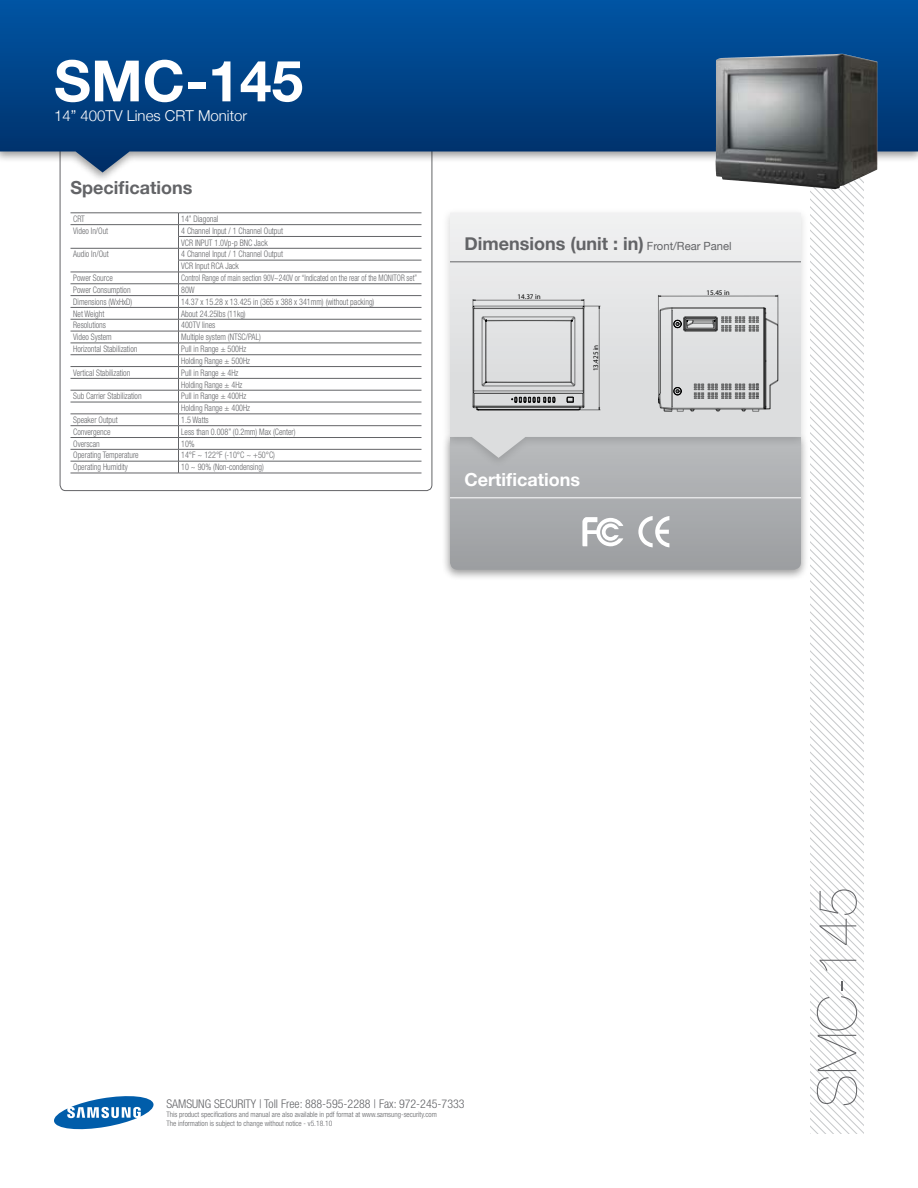
<style>
.page{position:relative;width:918px;height:1188px;background:#fff}
.page>*{position:absolute;margin:0;border:0;box-sizing:border-box;transform-origin:0 0}
.t1{font:700 57px "Helvetica Neue";color:#fff}
.t2{font:200 54px "Helvetica Neue";color:#636467}
.t3{font:700 18px "Helvetica Neue";color:#636467}
.t4{font:700 18px "Helvetica Neue";color:#fff}
.t5{font:300 15px "Helvetica Neue";color:#fff}
.t6{font:300 condensed 12px "Helvetica Neue LT Std";color:#636467}
.t7{font:300 condensed 9px/11.9px "Helvetica Neue LT Std";color:#636467;scale:.9 1}
.t8{font:300 condensed 9px "Helvetica Neue LT Std";color:#636467;scale:.84 1}
.t9{font:300 condensed 7.5px/9px "Helvetica Neue LT Std";color:#636467}
.t10{font:7.05px "Myriad Pro";color:#000}
.s1{font-weight:400;font-size:11.25px}
</style>
<div class="page">
<svg style="left:54px;top:1096px;width:100px;height:33px"></svg>
<svg style="left:59px;top:183px;width:374px;height:308px"></svg>
<svg style="left:810px;top:183px;width:54px;height:951px"></svg>
<div style="left:0;top:0;width:918px;height:183px;background:#000;opacity:.4"></div>
<svg style="left:0;top:0;width:918px;height:172px;background:#1a5590"></svg>
<img style="left:716px;top:54px;width:124px;height:104px">
<div style="left:442px;top:432px;width:367px;height:149px;background:#000;opacity:.4"></div>
<svg style="left:450px;top:468px;width:351px;height:102px;background:#a7a9ab"></svg>
<div style="left:442px;top:208px;width:367px;height:260px;background:#000;opacity:.15"></div>
<svg style="left:450px;top:213px;width:351px;height:245px;background:#d8d8d9"></svg>
<hr style="left:450px;top:261px;width:351px;height:1px;background:#636467">
<hr style="left:450px;top:497px;width:351px;height:1px;background:#fff">
<svg style="left:638px;top:516px;width:31px;height:31px"></svg>
<svg style="left:582px;top:517px;width:41px;height:29px"></svg>
<hr style="left:179px;top:224px;width:243px;height:1px;background:#636467">
<hr style="left:71px;top:295px;width:108px;height:1px;background:#636467">
<hr style="left:71px;top:319px;width:108px;height:1px;background:#636467">
<hr style="left:71px;top:331px;width:108px;height:1px;background:#636467">
<hr style="left:178px;top:236px;width:244px;height:1px;background:#636467">
<hr style="left:71px;top:224px;width:108px;height:1px;background:#636467">
<hr style="left:178px;top:260px;width:244px;height:1px;background:#636467">
<hr style="left:179px;top:272px;width:243px;height:1px;background:#636467">
<hr style="left:179px;top:284px;width:243px;height:1px;background:#636467">
<hr style="left:179px;top:295px;width:243px;height:1px;background:#636467">
<hr style="left:71px;top:307px;width:108px;height:1px;background:#636467">
<hr style="left:71px;top:284px;width:108px;height:1px;background:#636467">
<hr style="left:179px;top:307px;width:243px;height:1px;background:#636467">
<hr style="left:179px;top:319px;width:243px;height:1px;background:#636467">
<hr style="left:179px;top:331px;width:243px;height:1px;background:#636467">
<hr style="left:71px;top:343px;width:108px;height:1px;background:#636467">
<hr style="left:71px;top:354px;width:108px;height:1px;background:#636467">
<hr style="left:71px;top:366px;width:108px;height:1px;background:#636467">
<hr style="left:71px;top:378px;width:108px;height:1px;background:#636467">
<hr style="left:71px;top:390px;width:108px;height:1px;background:#636467">
<hr style="left:71px;top:402px;width:108px;height:1px;background:#636467">
<hr style="left:71px;top:414px;width:108px;height:1px;background:#636467">
<hr style="left:71px;top:425px;width:108px;height:1px;background:#636467">
<hr style="left:71px;top:437px;width:108px;height:1px;background:#636467">
<hr style="left:71px;top:449px;width:108px;height:1px;background:#636467">
<hr style="left:71px;top:461px;width:108px;height:1px;background:#636467">
<hr style="left:179px;top:343px;width:243px;height:1px;background:#636467">
<hr style="left:179px;top:354px;width:243px;height:1px;background:#636467">
<hr style="left:179px;top:366px;width:243px;height:1px;background:#636467">
<hr style="left:179px;top:378px;width:243px;height:1px;background:#636467">
<hr style="left:179px;top:390px;width:243px;height:1px;background:#636467">
<hr style="left:179px;top:402px;width:243px;height:1px;background:#636467">
<hr style="left:179px;top:414px;width:243px;height:1px;background:#636467">
<hr style="left:179px;top:425px;width:243px;height:1px;background:#636467">
<hr style="left:179px;top:437px;width:243px;height:1px;background:#636467">
<hr style="left:179px;top:449px;width:243px;height:1px;background:#636467">
<hr style="left:179px;top:461px;width:243px;height:1px;background:#636467">
<hr style="left:179px;top:248px;width:243px;height:1px;background:#636467">
<hr style="left:71px;top:248px;width:108px;height:1px;background:#636467">
<hr style="left:71px;top:272px;width:108px;height:1px;background:#636467">
<hr style="left:179px;top:213px;width:243px;height:1px;background:#636467">
<hr style="left:179px;top:473px;width:243px;height:1px;background:#636467">
<hr style="left:71px;top:213px;width:108px;height:1px;background:#636467">
<svg style="left:178px;top:214px;width:1px;height:259px"></svg>
<hr style="left:71px;top:473px;width:108px;height:1px;background:#636467">
<svg style="left:562px;top:317px;width:13px;height:5px"></svg>
<svg style="left:482px;top:317px;width:13px;height:5px"></svg>
<svg style="left:482px;top:382px;width:13px;height:4px"></svg>
<svg style="left:562px;top:382px;width:13px;height:4px"></svg>
<svg style="left:473px;top:406px;width:6px;height:5px"></svg>
<svg style="left:579px;top:406px;width:6px;height:5px"></svg>
<hr style="left:658px;top:295px;width:1px;height:104px;background:#000">
<svg style="left:770px;top:380px;width:8px;height:6px"></svg>
<svg style="left:766px;top:319px;width:12px;height:6px"></svg>
<svg style="left:713px;top:317px;width:4px;height:14px"></svg>
<svg style="left:673px;top:387px;width:9px;height:9px"></svg>
<svg style="left:673px;top:317px;width:20px;height:14px"></svg>
<svg style="left:660px;top:308px;width:8px;height:3px"></svg>
<svg style="left:659px;top:402px;width:13px;height:10px"></svg>
<h1 class="t1" style="left:54px;top:46px;width:251px">SMC-145</h1>
<h3 class="t5" style="left:54px;top:107px;width:195px">14” 400TV Lines CRT Monitor</h3>
<h3 class="t3" style="left:70px;top:177px;width:123px">Specifications</h3>
<p class="t7" style="left:73px;top:213px;width:15px">CRT</p>
<p class="t7" style="left:181px;top:213px;width:43px">14” Diagonal</p>
<p class="t7" style="left:73px;top:225px;width:40px">Video In/Out</p>
<p class="t7" style="left:181px;top:225px;width:115px">4 Channel Input / 1 Channel Output<br>VCR INPUT 1.0Vp-p BNC Jack</p>
<p class="t7" style="left:73px;top:248px;width:41px">Audio In/Out</p>
<p class="t7" style="left:181px;top:248px;width:115px">4 Channel Input / 1 Channel Output<br>VCR Input RCA Jack</p>
<p class="t7" style="left:73px;top:272px;width:46px">Power Source</p>
<p class="t8" style="left:181px;top:273px;width:283px">Control Range of main section 90V~240V or “Indicated on the rear of the MONITOR set”</p>
<p class="t7" style="left:73px;top:284px;width:65px">Power Consumption</p>
<p class="t7" style="left:181px;top:284px;width:17px">80W</p>
<p class="t7" style="left:73px;top:296px;width:67px">Dimensions (WxHxD)</p>
<p class="t7" style="left:181px;top:296px;width:216px">14.37 x 15.28 x 13.425 in (365 x 388 x 341mm) (without packing)</p>
<p class="t7" style="left:73px;top:307px;width:36px">Net Weight</p>
<p class="t7" style="left:181px;top:307px;width:73px">About 24.25lbs (11kg)</p>
<p class="t7" style="left:73px;top:319px;width:38px">Resolutions</p>
<p class="t7" style="left:181px;top:319px;width:39px">400TV lines</p>
<p class="t7" style="left:73px;top:331px;width:44px">Video System</p>
<p class="t7" style="left:181px;top:331px;width:90px">Multiple system (NTSC/PAL)</p>
<p class="t7" style="left:73px;top:343px;width:73px">Horizontal Stabilization</p>
<p class="t7" style="left:181px;top:343px;width:78px">Pull in Range ± 500Hz<br>Holding Range ± 500Hz</p>
<p class="t7" style="left:73px;top:367px;width:65px">Vertical Stabilization</p>
<p class="t7" style="left:181px;top:367px;width:70px">Pull in Range ± 4Hz<br>Holding Range ± 4Hz</p>
<p class="t7" style="left:73px;top:390px;width:78px">Sub Carrier Stabilization</p>
<p class="t7" style="left:181px;top:390px;width:78px">Pull in Range ± 400Hz<br>Holding Range ± 400Hz</p>
<p class="t7" style="left:73px;top:414px;width:51px">Speaker Output</p>
<p class="t7" style="left:181px;top:414px;width:32px">1.5 Watts</p>
<p class="t7" style="left:73px;top:426px;width:43px">Convergence</p>
<p class="t7" style="left:181px;top:426px;width:129px">Less than 0.008” (0.2mm) Max (Center)</p>
<p class="t7" style="left:73px;top:437px;width:31px">Overscan</p>
<p class="t7" style="left:181px;top:437px;width:17px">10%</p>
<p class="t7" style="left:73px;top:449px;width:74px">Operating Temperature</p>
<p class="t7" style="left:181px;top:449px;width:106px">14°F ~ 122°F (-10°C ~ +50°C)</p>
<p class="t7" style="left:73px;top:461px;width:62px">Operating Humidity</p>
<p class="t7" style="left:181px;top:461px;width:93px">10 ~ 90% (Non-condensing)</p>
<h3 class="t3" style="left:465px;top:232px;width:269px">Dimensions (unit : in) <span class="s1">Front/Rear Panel</span></h3>
<p class="t10" style="left:518px;top:292px;width:25px">14.37 in</p>
<p class="t10" style="left:592px;top:371px;width:28px;rotate:-90deg">13.425 in</p>
<h3 class="t4" style="left:465px;top:468px;width:117px">Certifications</h3>
<p class="t10" style="left:707px;top:288px;width:25px">15.45 in</p>
<h3 class="t6" style="left:167px;top:1097px;width:300px">SAMSUNG SECURITY | Toll Free: 888-595-2288 | Fax: 972-245-7333</h3>
<p class="t9" style="left:167px;top:1110px;width:272px">This product specifications and manual are also available in pdf format at www.samsung-security.com<br>The information is subject to change without notice - v5.18.10</p>
<h2 class="t2" style="left:806px;top:1107px;width:222px;rotate:-90deg">SMC-145</h2>
</div>
